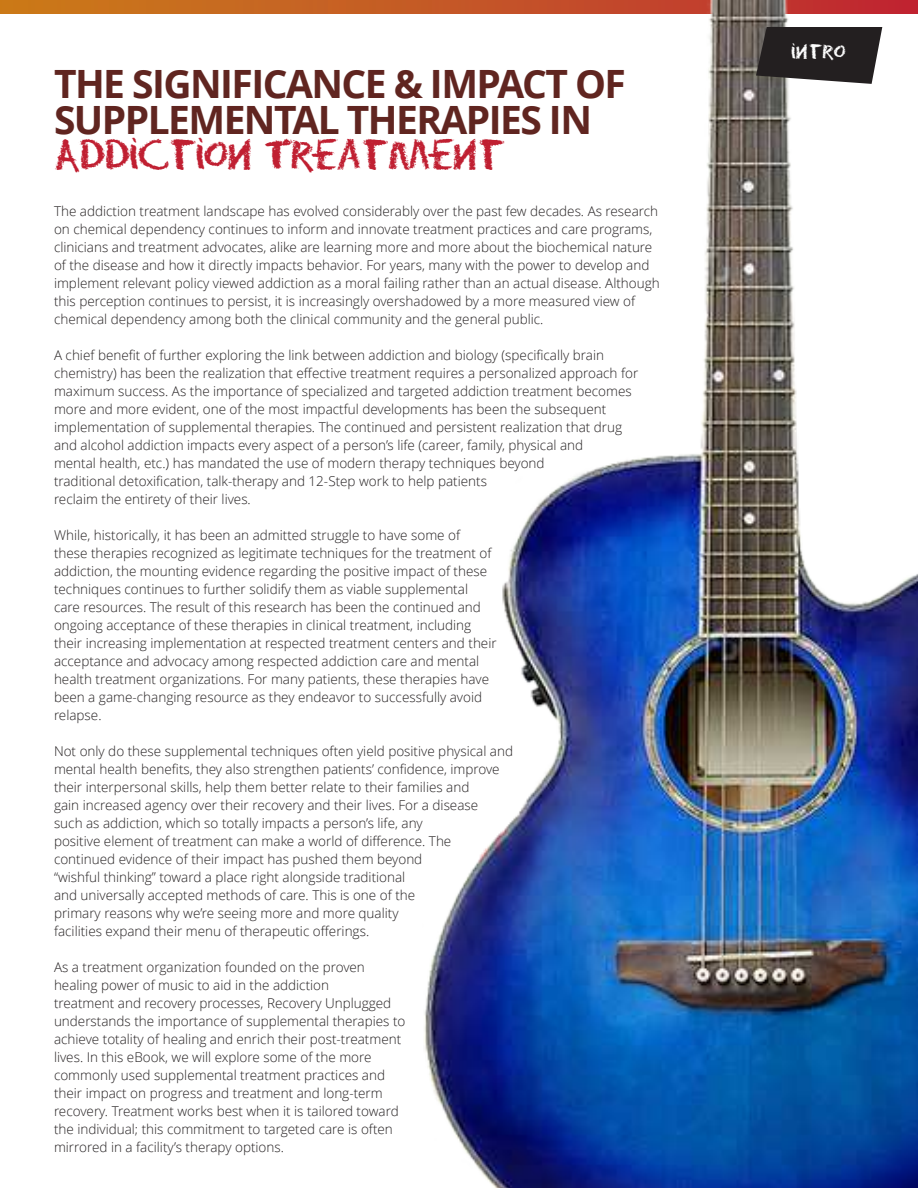
<style>
.page{position:relative;width:918px;height:1188px;background:#fff}
.page>*{position:absolute;margin:0;border:0;box-sizing:border-box;transform-origin:0 0}
.t1{font:700 39px/36px "Open Sans";letter-spacing:-.04em;color:#602520}
.t2{font:39px "Eraser";letter-spacing:-.04em;color:#c01f31}
.t3{font:18.9px "Eraser";color:#fff}
.t4{font:300 13.5px/18px "Open Sans";color:#231f20}
</style>
<div class="page">
<svg style="left:0;top:0;width:422px;height:13px;background:#c76a1f"></svg>
<img style="left:422px;top:0;width:496px;height:1188px">
<svg style="left:756px;top:27px;width:126px;height:57px;background:#383435"></svg>
<h1 class="t1" style="left:54px;top:69px;width:573px">THE SIGNIFICANCE &amp; IMPACT OF<br>SUPPLEMENTAL THERAPIES IN</h1>
<h1 class="t2" style="left:54px;top:132px;width:453px">ADDICTION TREATMENT</h1>
<p class="t4" style="left:54px;top:203px;width:607px">The addiction treatment landscape has evolved considerably over the past few decades. As research on chemical dependency continues to inform and innovate treatment practices and care programs, clinicians and treatment advocates, alike are learning more and more about the biochemical nature of the disease and how it directly impacts behavior. For years, many with the power to develop and implement relevant policy viewed addiction as a moral failing rather than an actual disease. Although this perception continues to persist, it is increasingly overshadowed by a more measured view of chemical dependency among both the clinical community and the general public.</p>
<p class="t4" style="left:54px;top:347px;width:586px">A chief benefit of further exploring the link between addiction and biology (specifically brain chemistry) has been the realization that effective treatment requires a personalized approach for maximum success. As the importance of specialized and targeted addiction treatment becomes more and more evident, one of the most impactful developments has been the subsequent implementation of supplemental therapies. The continued and persistent realization that drug and alcohol addiction impacts every aspect of a person’s life (career, family, physical and<br>mental health, etc.) has mandated the use of modern therapy techniques beyond<br>traditional detoxification, talk-therapy and 12-Step work to help patients<br>reclaim the entirety of their lives.</p>
<p class="t4" style="left:54px;top:527px;width:444px">While, historically, it has been an admitted struggle to have some of these therapies recognized as legitimate techniques for the treatment of addiction, the mounting evidence regarding the positive impact of these techniques continues to further solidify them as viable supplemental care resources. The result of this research has been the continued and ongoing acceptance of these therapies in clinical treatment, including their increasing implementation at respected treatment centers and their acceptance and advocacy among respected addiction care and mental health treatment organizations. For many patients, these therapies have been a game-changing resource as they endeavor to successfully avoid relapse.</p>
<p class="t4" style="left:54px;top:743px;width:461px">Not only do these supplemental techniques often yield positive physical and mental health benefits, they also strengthen patients’ confidence, improve their interpersonal skills, help them better relate to their families and<br>gain increased agency over their recovery and their lives. For a disease<br>such as addiction, which so totally impacts a person’s life, any<br>positive element of treatment can make a world of difference. The continued evidence of their impact has pushed them beyond<br>“wishful thinking” toward a place right alongside traditional<br>and universally accepted methods of care. This is one of the<br>primary reasons why we’re seeing more and more quality<br>facilities expand their menu of therapeutic offerings.</p>
<p class="t4" style="left:54px;top:959px;width:353px">As a treatment organization founded on the proven healing power of music to aid in the addiction<br>treatment and recovery processes, Recovery Unplugged understands the importance of supplemental therapies to achieve totality of healing and enrich their post-treatment lives. In this eBook, we will explore some of the more commonly used supplemental treatment practices and their impact on progress and treatment and long-term recovery. Treatment works best when it is tailored toward the individual; this commitment to targeted care is often mirrored in a facility’s therapy options.</p>
<h2 class="t3" style="left:791px;top:41px;width:56px">INTRO</h2>
</div>
